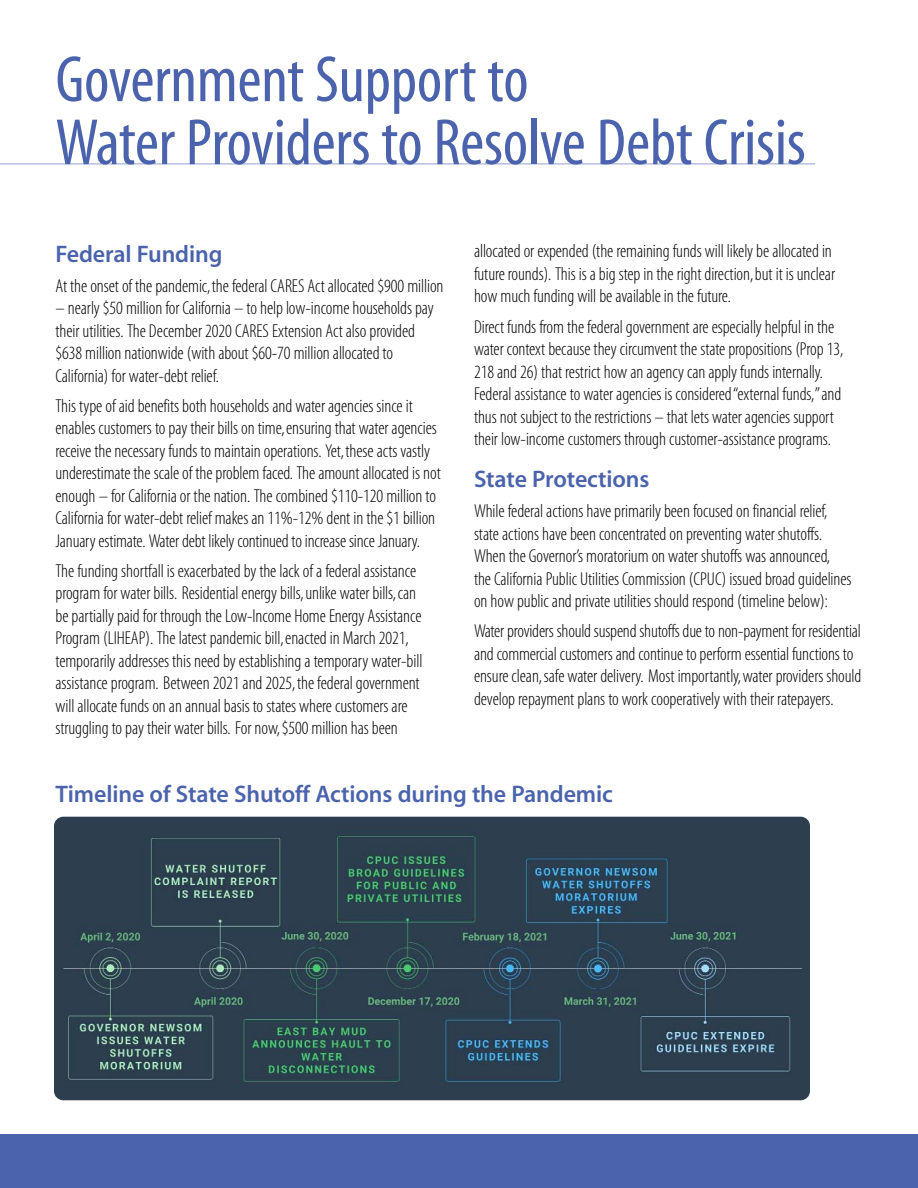
<style>
.page{position:relative;width:918px;height:1188px;background:#fff}
.page>*{position:absolute;margin:0;border:0;box-sizing:border-box;transform-origin:0 0}
.t1{font:66px/63px "Myriad MM 400 300";letter-spacing:-.005em;color:#4a63ac}
.t2{font:24px "Myriad MM 565 600";letter-spacing:-.005em;color:#4a63ac}
.t3{font:18.75px/22.5px "Myriad MM 215 300";letter-spacing:-.005em;color:#000}
</style>
<div class="page">
<div style="left:0;top:1134px;width:918px;height:54px;background:#4a63ac"></div>
<img style="left:54px;top:817px;width:756px;height:283px;border-radius:9px">
<hr style="left:0;top:164px;width:815px;height:1px;background:#93a2cd">
<h1 class="t1" style="left:55px;top:54px;width:752px">Government Support to<br>Water Providers to Resolve Debt Crisis</h1>
<p class="t2" style="left:55px;top:244px;width:168px">Federal Funding</p>
<p class="t3" style="left:55px;top:276px;width:390px">At the onset of the pandemic,the federal CARES Act allocated $900 million</p>
<p class="t3" style="left:55px;top:298px;width:380px">– nearly $50 million for California – to help low-income households pay their utilities. The December 2020 CARES Extension Act also provided $638 million nationwide (with about $60-70 million allocated to California) for water-debt relief.</p>
<p class="t3" style="left:55px;top:396px;width:387px">This type of aid benefits both households and water agencies since it enables customers to pay their bills on time,ensuring that water agencies receive the necessary funds to maintain operations. Yet,these acts vastly underestimate the scale of the problem faced. The amount allocated is not enough – for California or the nation. The combined $110-120 million to California for water-debt relief makes an 11%-12% dent in the $1 billion January estimate. Water debt likely continued to increase since January.</p>
<p class="t3" style="left:55px;top:561px;width:368px">The funding shortfall is exacerbated by the lack of a federal assistance program for water bills. Residential energy bills,unlike water bills,can be partially paid for through the Low-Income Home Energy Assistance Program (LIHEAP). The latest pandemic bill,enacted in March 2021, temporarily addresses this need by establishing a temporary water-bill assistance program. Between 2021 and 2025,the federal government will allocate funds on an annual basis to states where customers are struggling to pay their water bills. For now,$500 million has been</p>
<p class="t3" style="left:474px;top:242px;width:363px">allocated or expended (the remaining funds will likely be allocated in future rounds). This is a big step in the right direction,but it is unclear how much funding will be available in the future.</p>
<p class="t3" style="left:474px;top:317px;width:371px">Direct funds from the federal government are especially helpful in the water context because they circumvent the state propositions (Prop 13, 218 and 26) that restrict how an agency can apply funds internally.<br>Federal assistance to water agencies is considered “external funds,”and thus not subject to the restrictions – that lets water agencies support their low-income customers through customer-assistance programs.</p>
<p class="t2" style="left:474px;top:470px;width:177px">State Protections</p>
<p class="t3" style="left:474px;top:501px;width:379px">While federal actions have primarily been focused on financial relief, state actions have been concentrated on preventing water shutoffs.<br>When the Governor’s moratorium on water shutoffs was announced, the California Public Utilities Commission (CPUC) issued broad guidelines on how public and private utilities should respond (timeline below):</p>
<p class="t3" style="left:474px;top:622px;width:389px">Water providers should suspend shutoffs due to non-payment for residential and commercial customers and continue to perform essential functions to ensure clean,safe water delivery. Most importantly,water providers should develop repayment plans to work cooperatively with their ratepayers.</p>
<p class="t2" style="left:56px;top:784px;width:559px">Timeline of State Shutoff Actions during the Pandemic</p>
</div>
